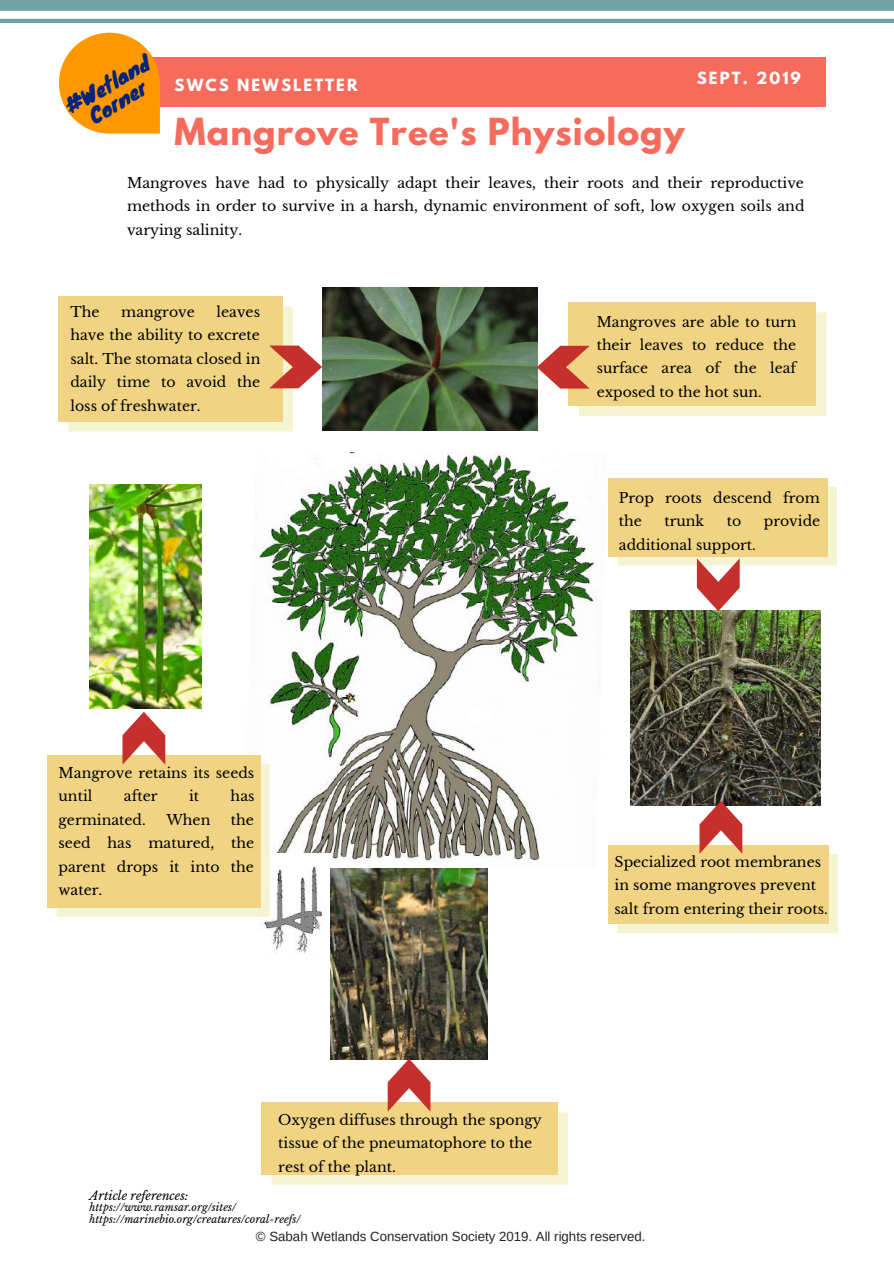
<style>
.page{position:relative;width:894px;height:1264px;background:#fff}
.page>*{position:absolute;margin:0;border:0;box-sizing:border-box;transform-origin:0 0}
.t1{font:700 33px "League Spartan";letter-spacing:.03em;color:#f76b5c}
.t2{font:20.55px/20.2px "Knewave";color:#00247d;text-align:center}
.t3{font:700 14.85px "League Spartan";letter-spacing:.14em;color:#fff}
.t4{font:14.1px/23.4px "Libre Baskerville";color:#000}
.t5{font:13.95px/23.2px "Libre Baskerville";color:#000;text-align:justify}
.t6{font:13.2px "Arimo";color:#222}
.t7{font:italic 12px "Libre Baskerville";color:#000}
.t8{font:italic 10.5px/11.2px "Libre Baskerville";color:#000}
</style>
<div class="page">
<div style="left:69px;top:58px;width:756px;height:48px;background:#f76b5c"></div>
<svg style="left:0;top:0;width:893px;height:23px"></svg>
<svg style="left:59px;top:33px;width:101px;height:101px"></svg>
<img style="left:256px;top:452px;width:353px;height:410px">
<div style="left:58px;top:296px;width:225px;height:125px;background:#f0d483"></div>
<div style="left:608px;top:478px;width:219px;height:78px;background:#f0d483"></div>
<div style="left:608px;top:845px;width:220px;height:79px;background:#f0d483"></div>
<img style="left:255px;top:853px;width:75px;height:100px">
<div style="left:48px;top:755px;width:213px;height:152px;background:#f0d483"></div>
<div style="left:261px;top:1102px;width:297px;height:72px;background:#f0d483"></div>
<div style="left:568px;top:302px;width:247px;height:103px;background:#f0d483"></div>
<img style="left:89px;top:484px;width:112px;height:224px">
<img style="left:630px;top:611px;width:190px;height:189px">
<img style="left:322px;top:287px;width:215px;height:143px">
<img style="left:330px;top:868px;width:157px;height:190px">
<svg style="left:69px;top:306px;width:253px;height:125px"></svg>
<svg style="left:536px;top:312px;width:290px;height:104px"></svg>
<svg style="left:617px;top:487px;width:219px;height:124px"></svg>
<svg style="left:617px;top:800px;width:220px;height:133px"></svg>
<svg style="left:57px;top:711px;width:212px;height:205px"></svg>
<svg style="left:272px;top:1058px;width:296px;height:126px"></svg>
<h2 class="t2" style="left:62px;top:98px;width:95px;rotate:-30deg">#Wetland<br>Corner</h2>
<p class="t3" style="left:175px;top:77px;width:184px">SWCS NEWSLETTER</p>
<h1 class="t1" style="left:175px;top:115px;width:511px">Mangrove Tree's Physiology</h1>
<p class="t3" style="left:696px;top:71px;width:105px">SEPT. 2019</p>
<p class="t4" style="left:127px;top:171px;width:678px;text-align:justify">Mangroves have had to physically adapt their leaves, their roots and their reproductive methods in order to survive in a harsh, dynamic environment of soft, low oxygen soils and varying salinity.</p>
<p class="t4" style="left:70px;top:300px;width:191px;text-align:justify;text-indent:146px">leaves have the ability to excrete salt. The stomata closed in daily time to avoid the loss of freshwater.</p>
<p class="t4" style="left:70px;top:300px;width:31px">The</p>
<p class="t4" style="left:121px;top:300px;width:75px">mangrove</p>
<p class="t5" style="left:596px;top:310px;width:201px">Mangroves are able to turn their leaves to reduce the surface area of the leaf exposed to the hot sun.</p>
<p class="t4" style="left:618px;top:486px;width:202px">Prop roots descend from the</p>
<p class="t4" style="left:664px;top:509px;width:41px">trunk</p>
<p class="t4" style="left:726px;top:509px;width:16px">to</p>
<p class="t4" style="left:763px;top:509px;width:58px">provide</p>
<p class="t4" style="left:618px;top:533px;width:139px">additional support.</p>
<p class="t4" style="left:58px;top:761px;width:197px">Mangrove retains its seeds until</p>
<p class="t4" style="left:124px;top:784px;width:35px">after</p>
<p class="t4" style="left:189px;top:784px;width:12px">it</p>
<p class="t4" style="left:230px;top:784px;width:25px">has</p>
<p class="t4" style="left:58px;top:808px;width:89px">germinated.</p>
<p class="t4" style="left:166px;top:808px;width:46px">When</p>
<p class="t4" style="left:58px;top:808px;width:197px;text-align:justify;text-indent:172px">the seed has matured, the parent drops it into the water.</p>
<p class="t4" style="left:614px;top:850px;width:215px">Specialized root membranes in some mangroves prevent salt from entering their roots.</p>
<p class="t4" style="left:278px;top:1107px;width:265px">Oxygen diffuses through the spongy tissue of the pneumatophore to the rest of the plant.</p>
<p class="t7" style="left:89px;top:1188px;width:101px">Article references:</p>
<p class="t8" style="left:89px;top:1202px;width:212px">https://www.ramsar.org/sites/ https://marinebio.org/creatures/coral-reefs/</p>
<p class="t6" style="left:256px;top:1228px;width:391px">© Sabah Wetlands Conservation Society 2019. All rights reserved.</p>
</div>
